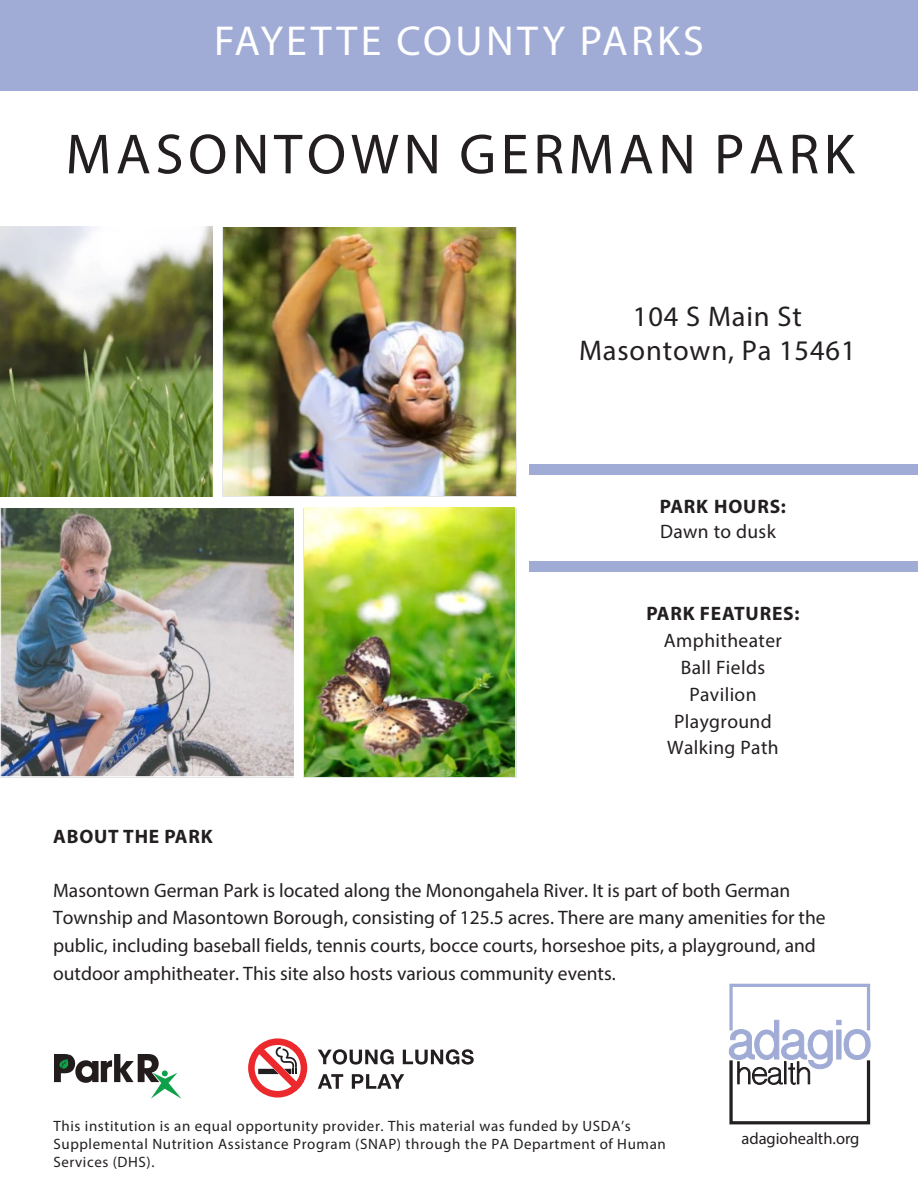
<style>
.page{position:relative;width:918px;height:1188px;background:#fff}
.page>*{position:absolute;margin:0;border:0;box-sizing:border-box;transform-origin:0 0}
.t1{font:57px "Myriad Pro";letter-spacing:.08em;color:#231f20}
.t2{font:42px "Myriad Pro";letter-spacing:.08em;color:#fff}
.t3{font:28.5px/34.2px "Myriad Pro";letter-spacing:.03em;color:#231f20;text-align:center}
.t4{font:19.5px/27.9px "Myriad Pro";color:#231f20}
.t5{font:19.5px/26.8px "Myriad Pro";letter-spacing:.02em;color:#231f20;text-align:center}
.t6{font:700 19.5px/24.6px "Myriad Pro";letter-spacing:.04em;color:#231f20}
.t7{font:16.5px "Myriad Pro";color:#231f20}
.t8{font:15px/18px "Myriad Pro";letter-spacing:.04em;color:#231f20}
.s1{font-weight:400}
.s2{font-weight:700}
</style>
<div class="page">
<div style="left:0;top:0;width:918px;height:91px;background:#a1acd6"></div>
<div style="left:529px;top:464px;width:389px;height:11px;background:#a1acd6"></div>
<div style="left:529px;top:561px;width:389px;height:11px;background:#a1acd6"></div>
<svg style="left:54px;top:1054px;width:128px;height:45px"></svg>
<svg style="left:318px;top:1074px;width:86px;height:15px"></svg>
<svg style="left:318px;top:1049px;width:156px;height:16px"></svg>
<svg style="left:248px;top:1038px;width:59px;height:60px"></svg>
<svg style="left:729px;top:984px;width:142px;height:140px"></svg>
<img style="left:0;top:227px;width:212px;height:270px">
<img style="left:305px;top:507px;width:210px;height:270px">
<img style="left:0;top:509px;width:293px;height:268px">
<img style="left:223px;top:228px;width:293px;height:268px">
<p class="t2" style="left:214px;top:15px;width:491px">FAYETTE COUNTY PARKS</p>
<p class="t1" style="left:66px;top:119px;width:790px">MASONTOWN GERMAN PARK</p>
<p class="t3" style="left:579px;top:299px;width:278px">104 S Main St<br>Masontown, Pa 15461</p>
<p class="t6" style="left:660px;top:494px;width:128px">PARK HOURS:<br><span class="s1">Dawn to dusk</span></p>
<p class="t5" style="left:646px;top:600px;width:155px"><span class="s2">PARK FEATURES:<br></span>Amphitheater<br>Ball Fields<br>Pavilion<br>Playground<br>Walking Path</p>
<p class="t6" style="left:53px;top:823px;width:161px">ABOUT THE PARK</p>
<p class="t4" style="left:53px;top:876px;width:774px">Masontown German Park is located along the Monongahela River. It is part of both German Township and Masontown Borough, consisting of 125.5 acres. There are many amenities for the public, including baseball fields, tennis courts, bocce courts, horseshoe pits, a playground, and outdoor amphitheater. This site also hosts various community events.</p>
<p class="t8" style="left:54px;top:1117px;width:614px">This institution is an equal opportunity provider. This material was funded by USDA’s<br>Supplemental Nutrition Assistance Program (SNAP) through the PA Department of Human<br>Services (DHS).</p>
<p class="t7" style="left:741px;top:1129px;width:120px">adagiohealth.org</p>
</div>
